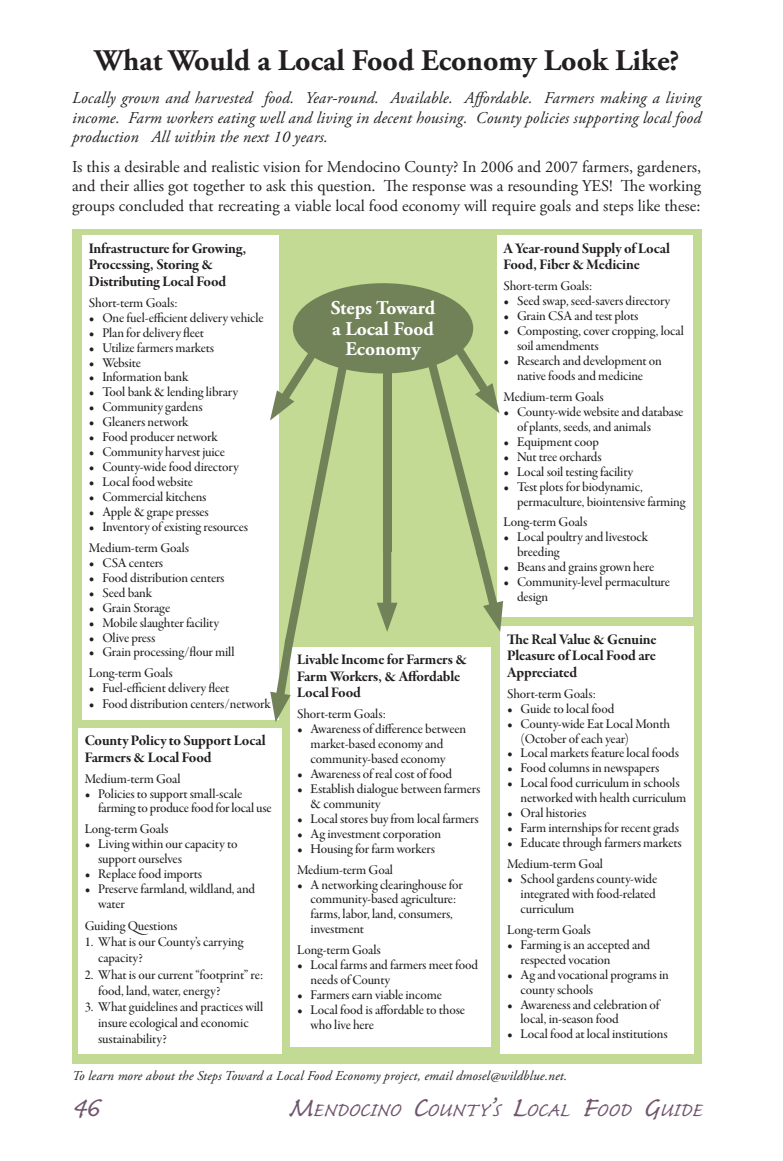
<style>
.page{position:relative;width:783px;height:1161px;background:#fff}
.page>*{position:absolute;margin:0;border:0;box-sizing:border-box;transform-origin:0 0}
.t1{font:36px "Caflisch Script Pro";color:#6f546d}
.t2{font:700 29.85px "Adobe Garamond Pro";color:#231f20}
.t3{font:25.2px "Caflisch Script Pro";color:#6f546d}
.Body_Text{font:700 19.5px/20.9px "Adobe Garamond Pro";color:#fff;text-align:center}
.t4{font:16.5px/19.5px "Adobe Garamond Pro";color:#231f20;text-align:justify}
.t5{font:italic 16.5px/19.5px "Adobe Garamond Pro";letter-spacing:.01em;color:#231f20;text-align:justify}
.t6{font:15px/16.5px "Garamond Premr Pro Bd Subh";letter-spacing:-.01em;color:#231f20}
.t7{font:13.5px/15px "Garamond Premr Pro Med Subh";letter-spacing:-.01em;color:#231f20}
.t8{font:italic 13.5px "Adobe Garamond Pro";letter-spacing:.01em;color:#231f20}
.s1{font-size:36px}
</style>
<div class="page">
<div style="left:72px;top:230px;width:630px;height:834px;background:#c2da94"></div>
<div style="left:293px;top:283px;width:180px;height:90px;background:#718258;border-radius:50%"></div>
<div style="left:82px;top:235px;width:196px;height:485px;background:#fff"></div>
<div style="left:290px;top:647px;width:201px;height:399px;background:#fff"></div>
<div style="left:497px;top:235px;width:195px;height:382px;background:#fff"></div>
<div style="left:500px;top:626px;width:193px;height:428px;background:#fff"></div>
<div style="left:78px;top:728px;width:204px;height:326px;background:#fff"></div>
<svg style="left:377px;top:548px;width:21px;height:84px"></svg>
<div style="left:383px;top:366px;width:8px;height:186px;background:#718258"></div>
<svg style="left:270px;top:348px;width:77px;height:374px"></svg>
<svg style="left:428px;top:341px;width:75px;height:291px"></svg>
<p class="t2" style="left:94px;top:43px;width:587px">What Would a Local Food Economy Look Like?</p>
<p class="t5" style="left:72px;top:89px;width:631px">Locally grown and harvested food. Year-round. Available. Affordable. Farmers making a living income. Farm workers eating well and living in decent housing. County policies supporting local food production All within the next 10 years.</p>
<p class="t4" style="left:72px;top:157px;width:631px">Is this a desirable and realistic vision for Mendocino County? In 2006 and 2007 farmers, gardeners, and their allies got together to ask this question. The response was a resounding YES! The working groups concluded that recreating a viable local food economy will require goals and steps like these:</p>
<p class="t6" style="left:89px;top:240px;width:159px">Infrastructure for Growing,<br>Processing, Storing &amp;<br>Distributing Local Food</p>
<p class="t7" style="left:89px;top:296px;width:90px">Short-term Goals:</p>
<p class="t7" style="left:89px;top:311px;width:176px">• One fuel-efficient delivery vehicle</p>
<p class="t7" style="left:89px;top:326px;width:117px">• Plan for delivery fleet</p>
<p class="t7" style="left:89px;top:341px;width:127px">• Utilize farmers markets</p>
<p class="t7" style="left:89px;top:356px;width:54px">• Website</p>
<p class="t7" style="left:89px;top:370px;width:101px">• Information bank</p>
<p class="t7" style="left:89px;top:385px;width:151px">• Tool bank &amp; lending library</p>
<p class="t7" style="left:89px;top:400px;width:115px">• Community gardens</p>
<p class="t7" style="left:89px;top:415px;width:101px">• Gleaners network</p>
<p class="t7" style="left:89px;top:430px;width:130px">• Food producer network</p>
<p class="t7" style="left:89px;top:445px;width:138px">• Community harvest juice</p>
<p class="t7" style="left:89px;top:460px;width:151px">• County-wide food directory</p>
<p class="t7" style="left:89px;top:475px;width:106px">• Local food website</p>
<p class="t7" style="left:89px;top:490px;width:119px">• Commercial kitchens</p>
<p class="t7" style="left:89px;top:505px;width:121px">• Apple &amp; grape presses</p>
<p class="t7" style="left:89px;top:520px;width:161px">• Inventory of existing resources</p>
<p class="t7" style="left:89px;top:541px;width:102px">Medium-term Goals</p>
<p class="t7" style="left:89px;top:556px;width:76px">• CSA centers</p>
<p class="t7" style="left:89px;top:571px;width:137px">• Food distribution centers</p>
<p class="t7" style="left:89px;top:586px;width:65px">• Seed bank</p>
<p class="t7" style="left:89px;top:601px;width:83px">• Grain Storage</p>
<p class="t7" style="left:89px;top:616px;width:132px">• Mobile slaughter facility</p>
<p class="t7" style="left:89px;top:630px;width:68px">• Olive press</p>
<p class="t7" style="left:89px;top:645px;width:147px">• Grain processing/flour mill</p>
<p class="t7" style="left:89px;top:666px;width:85px">Long-term Goals</p>
<p class="t7" style="left:89px;top:681px;width:142px">• Fuel-efficient delivery fleet</p>
<p class="t7" style="left:89px;top:697px;width:183px">• Food distribution centers/network</p>
<p class="t6" style="left:85px;top:733px;width:182px">County Policy to Support Local<br>Farmers &amp; Local Food</p>
<p class="t7" style="left:85px;top:772px;width:97px">Medium-term Goal</p>
<p class="t7" style="left:98px;top:786px;width:175px;text-indent:-14px">• Policies to support small-scale farming to produce food for local use</p>
<p class="t7" style="left:85px;top:822px;width:85px">Long-term Goals</p>
<p class="t7" style="left:98px;top:837px;width:141px;text-indent:-14px">• Living within our capacity to support ourselves</p>
<p class="t7" style="left:85px;top:867px;width:119px">• Replace food imports</p>
<p class="t7" style="left:98px;top:882px;width:158px;text-indent:-14px">• Preserve farmland, wildland, and water</p>
<p class="t7" style="left:85px;top:919px;width:94px">Guiding Questions</p>
<p class="t7" style="left:98px;top:935px;width:147px;line-height:16.2px;text-indent:-14px">1. What is our County’s carrying capacity?</p>
<p class="t7" style="left:98px;top:967px;width:166px;line-height:16.2px;text-indent:-14px">2. What is our current “footprint” re: food, land, water, energy?</p>
<p class="t7" style="left:98px;top:999px;width:166px;line-height:16.2px;text-indent:-14px">3. What guidelines and practices will insure ecological and economic sustainability?</p>
<p class="Body_Text" style="left:331px;top:297px;width:106px">Steps Toward a Local Food<br>Economy</p>
<p class="t6" style="left:297px;top:652px;width:171px">Livable Income for Farmers &amp;<br>Farm Workers, &amp; Affordable<br>Local Food</p>
<p class="t7" style="left:297px;top:707px;width:90px">Short-term Goals:</p>
<p class="t7" style="left:311px;top:722px;width:157px;text-indent:-14px">• Awareness of difference between market-based economy and community-based economy</p>
<p class="t7" style="left:297px;top:767px;width:157px">• Awareness of real cost of food</p>
<p class="t7" style="left:311px;top:782px;width:171px;text-indent:-14px">• Establish dialogue between farmers &amp; community</p>
<p class="t7" style="left:297px;top:812px;width:183px">• Local stores buy from local farmers</p>
<p class="t7" style="left:297px;top:827px;width:145px">• Ag investment corporation</p>
<p class="t7" style="left:297px;top:842px;width:139px">• Housing for farm workers</p>
<p class="t7" style="left:297px;top:863px;width:97px">Medium-term Goal</p>
<p class="t7" style="left:311px;top:878px;width:154px;text-indent:-14px">• A networking clearinghouse for community-based agriculture: farms, labor, land, consumers, investment</p>
<p class="t7" style="left:297px;top:943px;width:85px">Long-term Goals</p>
<p class="t7" style="left:311px;top:958px;width:169px;text-indent:-14px">• Local farms and farmers meet food needs of County</p>
<p class="t7" style="left:297px;top:988px;width:146px">• Farmers earn viable income</p>
<p class="t7" style="left:311px;top:1003px;width:156px;text-indent:-14px">• Local food is affordable to those who live here</p>
<p class="t6" style="left:504px;top:240px;width:168px">A Year-round Supply of Local<br>Food, Fiber &amp; Medicine</p>
<p class="t7" style="left:504px;top:279px;width:90px">Short-term Goals:</p>
<p class="t7" style="left:504px;top:294px;width:168px">• Seed swap, seed-savers directory</p>
<p class="t7" style="left:504px;top:309px;width:136px">• Grain CSA and test plots</p>
<p class="t7" style="left:517px;top:324px;width:168px;text-indent:-14px">• Composting, cover cropping, local soil amendments</p>
<p class="t7" style="left:504px;top:354px;width:160px;text-align:center">• Research and development on native foods and medicine</p>
<p class="t7" style="left:504px;top:390px;width:102px">Medium-term Goals</p>
<p class="t7" style="left:517px;top:405px;width:168px;text-indent:-14px">• County-wide website and database of plants, seeds, and animals</p>
<p class="t7" style="left:504px;top:435px;width:97px">• Equipment coop</p>
<p class="t7" style="left:504px;top:450px;width:100px">• Nut tree orchards</p>
<p class="t7" style="left:504px;top:465px;width:131px">• Local soil testing facility</p>
<p class="t7" style="left:517px;top:480px;width:170px;text-indent:-14px">• Test plots for biodynamic, permaculture, biointensive farming</p>
<p class="t7" style="left:504px;top:515px;width:85px">Long-term Goals</p>
<p class="t7" style="left:517px;top:530px;width:132px;text-indent:-14px">• Local poultry and livestock breeding</p>
<p class="t7" style="left:504px;top:560px;width:152px">• Beans and grains grown here</p>
<p class="t7" style="left:517px;top:575px;width:154px;text-indent:-14px">• Community-level permaculture design</p>
<p class="t6" style="left:507px;top:631px;width:151px;text-align:justify">The Real Value &amp; Genuine Pleasure of Local Food are Appreciated</p>
<p class="t7" style="left:507px;top:687px;width:90px">Short-term Goals:</p>
<p class="t7" style="left:507px;top:702px;width:109px">• Guide to local food</p>
<p class="t7" style="left:521px;top:717px;width:151px;text-indent:-14px">• County-wide Eat Local Month (October of each year)</p>
<p class="t7" style="left:507px;top:746px;width:173px">• Local markets feature local foods</p>
<p class="t7" style="left:507px;top:761px;width:154px">• Food columns in newspapers</p>
<p class="t7" style="left:521px;top:776px;width:167px;text-indent:-14px">• Local food curriculum in schools networked with health curriculum</p>
<p class="t7" style="left:507px;top:806px;width:81px">• Oral histories</p>
<p class="t7" style="left:507px;top:821px;width:173px">• Farm internships for recent grads</p>
<p class="t7" style="left:507px;top:836px;width:176px">• Educate through farmers markets</p>
<p class="t7" style="left:507px;top:857px;width:97px">Medium-term Goal</p>
<p class="t7" style="left:521px;top:872px;width:138px;text-align:justify;text-indent:-14px">• School gardens county-wide integrated with food-related curriculum</p>
<p class="t7" style="left:507px;top:923px;width:85px">Long-term Goals</p>
<p class="t7" style="left:521px;top:938px;width:131px;text-indent:-14px">• Farming is an accepted and respected vocation</p>
<p class="t7" style="left:521px;top:968px;width:150px;text-indent:-14px">• Ag and vocational programs in county schools</p>
<p class="t7" style="left:521px;top:997px;width:140px;text-indent:-14px">• Awareness and celebration of local, in-season food</p>
<p class="t7" style="left:507px;top:1027px;width:162px">• Local food at local institutions</p>
<p class="t8" style="left:72px;top:1068px;width:497px">To learn more about the Steps Toward a Local Food Economy project, email dmosel@wildblue.net.</p>
<h1 class="t1" style="left:72px;top:1089px;width:28px">46</h1>
<h3 class="t3" style="left:288px;top:1097px;width:416px"><span class="s1">M</span>endocino <span class="s1">C</span>ounty<span class="s1">’</span>s <span class="s1">L</span>ocal <span class="s1">F</span>ood <span class="s1">G</span>uide</h3>
</div>
